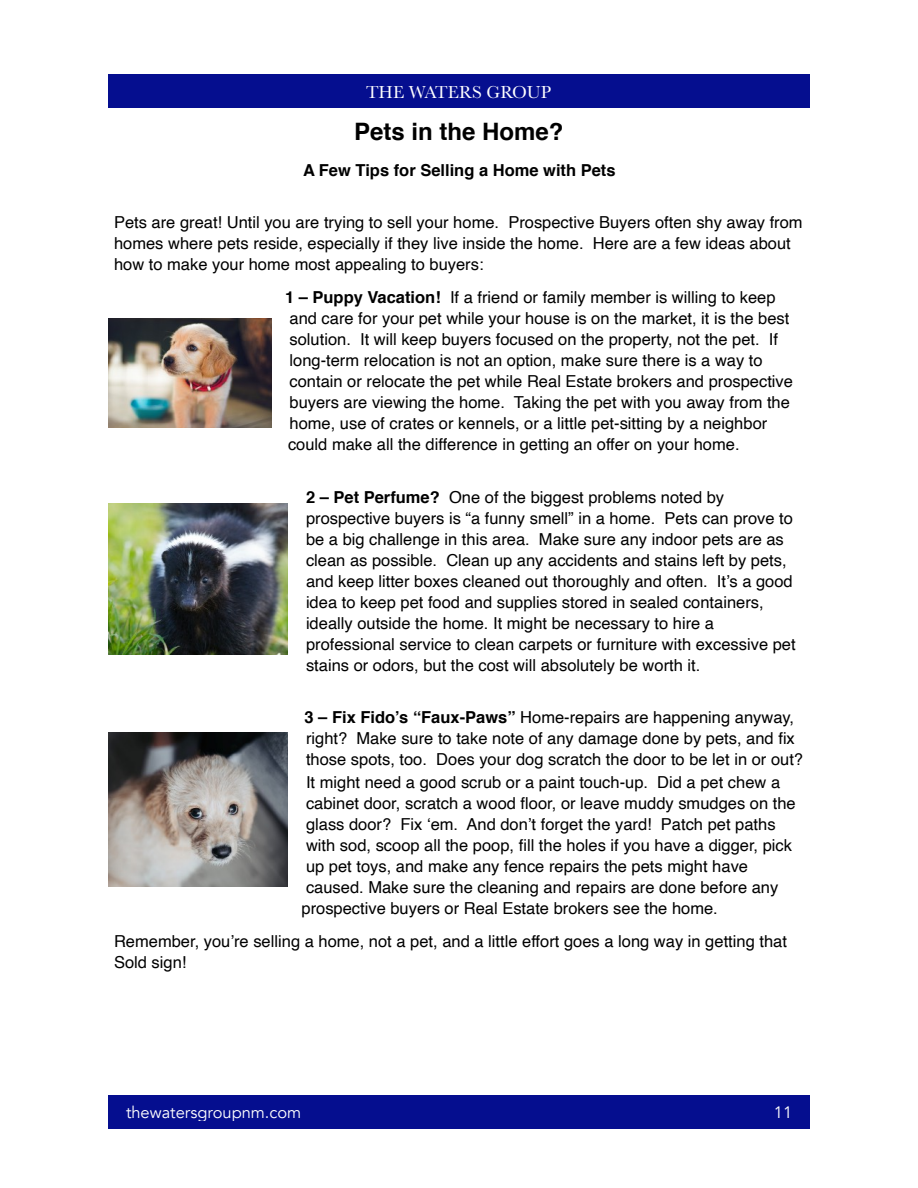
<style>
.page{position:relative;width:918px;height:1188px;background:#fff}
.page>*{position:absolute;margin:0;border:0;box-sizing:border-box;transform-origin:0 0}
.t1{font:700 24px "Helvetica";color:#000}
.t2{font:18px "Baskerville";color:#fff}
.t3{font:16.5px/21px "Helvetica";color:#000}
.t4{font:700 16.5px "Helvetica";color:#000}
.t5{font:16.5px "Avenir";color:#fff}
.s1{font-weight:700}
</style>
<div class="page">
<div style="left:108px;top:75px;width:702px;height:33px;background:#050e8f"></div>
<div style="left:108px;top:1095px;width:702px;height:34px;background:#050e8f"></div>
<img style="left:108px;top:318px;width:164px;height:109px">
<img style="left:108px;top:503px;width:180px;height:152px">
<img style="left:108px;top:733px;width:180px;height:153px">
<p class="t2" style="left:366px;top:81px;width:186px">THE WATERS GROUP</p>
<h1 class="t1" style="left:354px;top:121px;width:211px">Pets in the Home?</h1>
<p class="t4" style="left:303px;top:163px;width:314px">A Few Tips for Selling a Home with Pets</p>
<p class="t3" style="left:114px;top:213px;width:690px">Pets are great! Until you are trying to sell your home. Prospective Buyers often shy away from homes where pets reside, especially if they live inside the home. Here are a few ideas about how to make your home most appealing to buyers:</p>
<p class="t3" style="left:285px;top:288px;width:510px"><span class="s1">1 – Puppy Vacation!</span> If a friend or family member is willing to keep and care for your pet while your house is on the market, it is the best solution. It will keep buyers focused on the property, not the pet. If long-term relocation is not an option, make sure there is a way to contain or relocate the pet while Real Estate brokers and prospective buyers are viewing the home. Taking the pet with you away from the home, use of crates or kennels, or a little pet-sitting by a neighbor could make all the difference in getting an offer on your home.</p>
<p class="t3" style="left:306px;top:488px;width:491px"><span class="s1">2 – Pet Perfume?</span> One of the biggest problems noted by prospective buyers is “a funny smell” in a home. Pets can prove to be a big challenge in this area. Make sure any indoor pets are as clean as possible. Clean up any accidents and stains left by pets, and keep litter boxes cleaned out thoroughly and often. It’s a good idea to keep pet food and supplies stored in sealed containers, ideally outside the home. It might be necessary to hire a professional service to clean carpets or furniture with excessive pet stains or odors, but the cost will absolutely be worth it.</p>
<p class="t3" style="left:304px;top:708px;width:500px"><span class="s1">3 – Fix Fido’s “Faux-Paws”</span> Home-repairs are happening anyway, right? Make sure to take note of any damage done by pets, and fix those spots, too. Does your dog scratch the door to be let in or out?</p>
<p class="t3" style="left:302px;top:773px;width:496px">It might need a good scrub or a paint touch-up. Did a pet chew a cabinet door, scratch a wood floor, or leave muddy smudges on the glass door? Fix ‘em. And don’t forget the yard! Patch pet paths with sod, scoop all the poop, fill the holes if you have a digger, pick up pet toys, and make any fence repairs the pets might have caused. Make sure the cleaning and repairs are done before any prospective buyers or Real Estate brokers see the home.</p>
<p class="t3" style="left:114px;top:932px;width:674px">Remember, you’re selling a home, not a pet, and a little effort goes a long way in getting that<br>Sold sign!</p>
<p class="t5" style="left:126px;top:1101px;width:177px">thewatersgroupnm.com</p>
<p class="t5" style="left:774px;top:1101px;width:20px">11</p>
</div>
